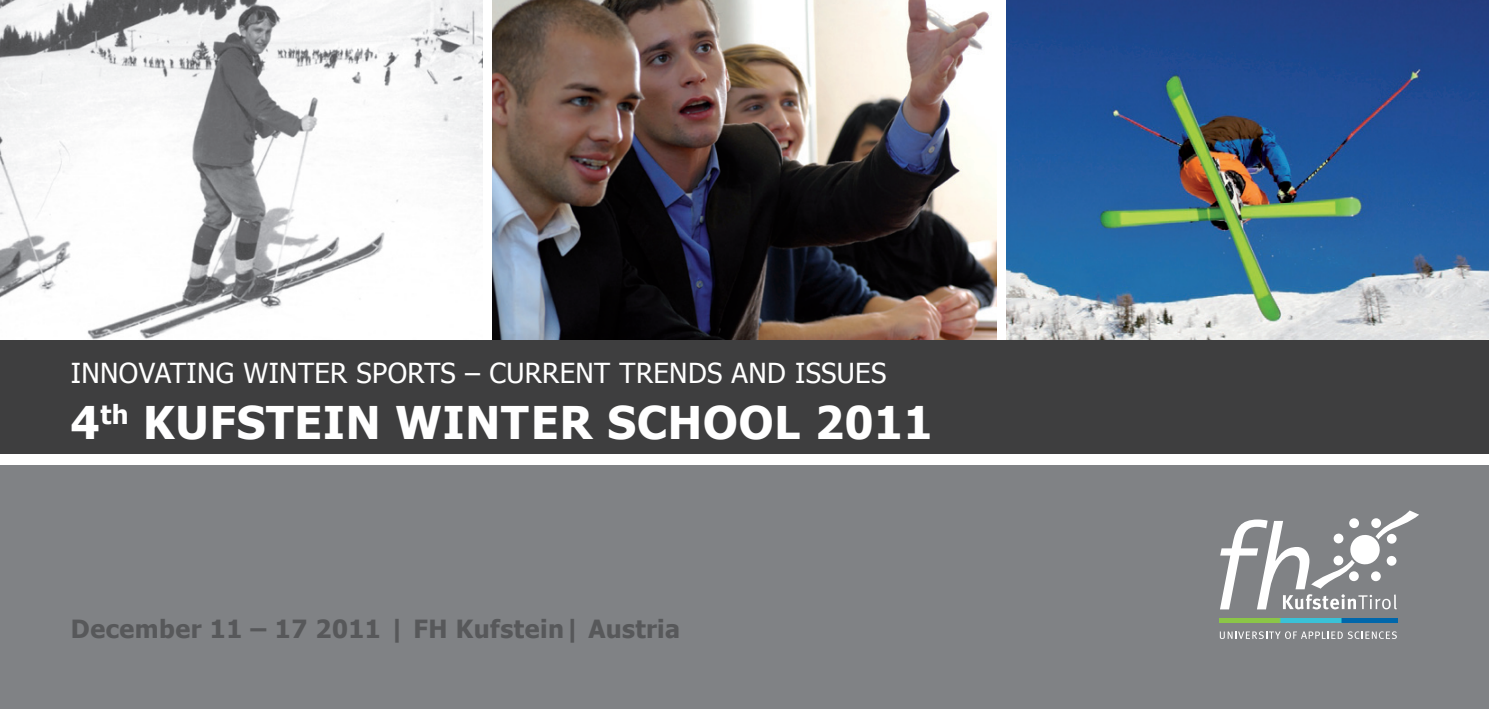
<style>
.page{position:relative;width:1489px;height:709px;background:#fff}
.page>*{position:absolute;margin:0;border:0;box-sizing:border-box;transform-origin:0 0}
.t1{font:700 45px "Tahoma";letter-spacing:.02em;color:#fff}
.t2{font:27.5px "Tahoma";letter-spacing:.015em;color:#fff}
.t3{font:700 25px "Tahoma";letter-spacing:.02em;color:#57585a}
</style>
<div class="page">
<img style="left:0;top:0;width:482px;height:340px">
<img style="left:1006px;top:0;width:482px;height:340px">
<img style="left:493px;top:0;width:503px;height:340px">
<div style="left:0;top:454px;width:1488px;height:255px;background:#808285"></div>
<div style="left:0;top:340px;width:1488px;height:114px;background:#3e3e3f"></div>
<svg style="left:1219px;top:631px;width:177px;height:8px"></svg>
<svg style="left:1220px;top:510px;width:198px;height:99px"></svg>
<img style="left:1219px;top:618px;width:178px;height:4px">
<div style="left:996px;top:454px;width:492px;height:10px;background:#fff"></div>
<div style="left:0;top:454px;width:492px;height:10px;background:#fff"></div>
<div style="left:488px;top:454px;width:513px;height:10px;background:#fff"></div>
<p class="t2" style="left:71px;top:354px;width:817px">INNOVATING WINTER SPORTS – CURRENT TRENDS AND ISSUES</p>
<h1 class="t1" style="left:71px;top:391px;width:401px">4<sup>th</sup> KUFSTEIN winte</h1>
<h1 class="t1" style="left:560px;top:391px;width:374px">r SCHOOL 2011</h1>
<p class="t3" style="left:71px;top:611px;width:610px">December 11 – 17 2011 | FH Kufstein| Austria</p>
</div>
